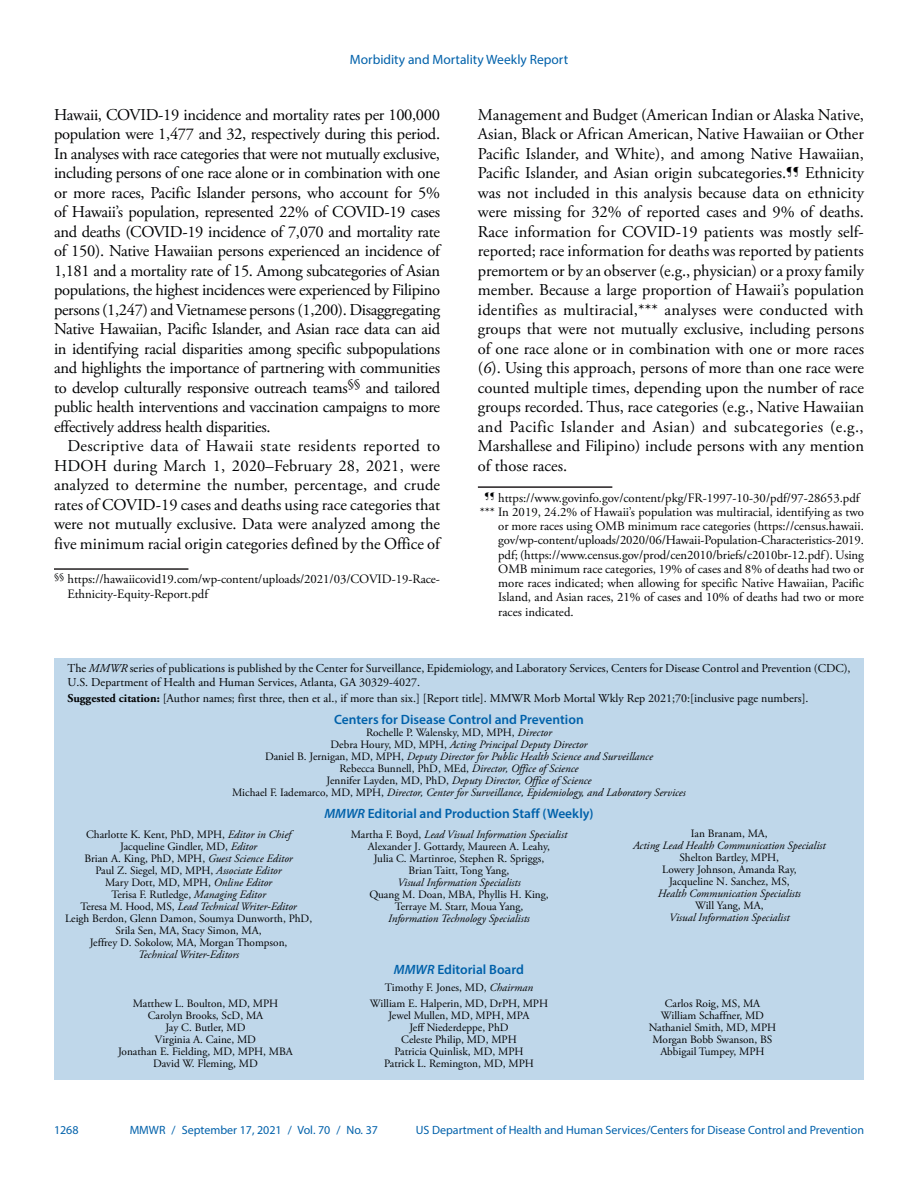
<style>
.page{position:relative;width:918px;height:1188px;background:#fff}
.page>*{position:absolute;margin:0;border:0;box-sizing:border-box;transform-origin:0 0}
.Paragraph{font:16.5px/19.5px "Adobe Garamond Pro";color:#010203;text-align:justify}
.t1{font:600 13.5px "Myriad Pro";color:#0061aa}
.t2{font:13.5px "Myriad Pro";color:#0061aa}
.footnote_no_rule_tex{font:12.75px/14.2px "Adobe Garamond Pro";color:#010203;text-align:justify}
.footnote_w_rule_text{font:12.75px/14.2px "Adobe Garamond Pro";color:#010203}
.t3{font:12px/13.5px "Adobe Garamond Pro";color:#010203}
.t4{font:12px "Myriad Pro";color:#0061aa}
.t5{font:11.25px/12px "Adobe Garamond Pro";color:#010203;text-align:center}
.t6{font:italic 11.25px/12px "Adobe Garamond Pro";color:#010203;text-align:center}
.s1{font-style:italic}
.s2{font-weight:700}
.s3{font-style:normal}
</style>
<div class="page">
<div style="left:54px;top:659px;width:810px;height:421px;background:#bfd7ea"></div>
<hr style="left:54px;top:568px;width:134px;height:2px;background:#231f20">
<hr style="left:478px;top:486px;width:134px;height:2px;background:#231f20">
<p class="t2" style="left:350px;top:51px;width:220px">Morbidity and Mortality Weekly Report</p>
<p class="Paragraph" style="left:54px;top:106px;width:388px">Hawaii, COVID-19 incidence and mortality rates per 100,000 population were 1,477 and 32, respectively during this period.<br>In analyses with race categories that were not mutually exclusive, including persons of one race alone or in combination with one or more races, Pacific Islander persons, who account for 5% of Hawaii’s population, represented 22% of COVID-19 cases and deaths (COVID-19 incidence of 7,070 and mortality rate of 150). Native Hawaiian persons experienced an incidence of 1,181 and a mortality rate of 15. Among subcategories of Asian populations, the highest incidences were experienced by Filipino persons (1,247) and Vietnamese persons (1,200). Disaggregating Native Hawaiian, Pacific Islander, and Asian race data can aid in identifying racial disparities among specific subpopulations and highlights the importance of partnering with communities to develop culturally responsive outreach teams<sup>§§</sup> and tailored public health interventions and vaccination campaigns to more effectively address health disparities.</p>
<p class="Paragraph" style="left:54px;top:437px;width:388px;text-indent:14px">Descriptive data of Hawaii state residents reported to HDOH during March 1, 2020–February 28, 2021, were analyzed to determine the number, percentage, and crude rates of COVID-19 cases and deaths using race categories that were not mutually exclusive. Data were analyzed among the five minimum racial origin categories defined by the Office of</p>
<p class="footnote_w_rule_text" style="left:68px;top:573px;width:374px;text-indent:-14px"><sup>§§</sup> https://hawaiicovid19.com/wp-content/uploads/2021/03/COVID-19-Race-<br>Ethnicity-Equity-Report.pdf</p>
<p class="Paragraph" style="left:478px;top:106px;width:388px">Management and Budget (American Indian or Alaska Native, Asian, Black or African American, Native Hawaiian or Other Pacific Islander, and White), and among Native Hawaiian, Pacific Islander, and Asian origin subcategories.<sup>¶¶</sup> Ethnicity was not included in this analysis because data on ethnicity were missing for 32% of reported cases and 9% of deaths.<br>Race information for COVID-19 patients was mostly self&shy;reported; race information for deaths was reported by patients premortem or by an observer (e.g., physician) or a proxy family member. Because a large proportion of Hawaii’s population identifies as multiracial,*** analyses were conducted with groups that were not mutually exclusive, including persons of one race alone or in combination with one or more races (<span class="s1">6</span>). Using this approach, persons of more than one race were counted multiple times, depending upon the number of race groups recorded. Thus, race categories (e.g., Native Hawaiian and Pacific Islander and Asian) and subcategories (e.g., Marshallese and Filipino) include persons with any mention of those races.</p>
<p class="footnote_w_rule_text" style="left:485px;top:491px;width:376px"><sup>¶¶</sup> https://www.govinfo.gov/content/pkg/FR-1997-10-30/pdf/97-28653.pdf</p>
<p class="footnote_no_rule_tex" style="left:498px;top:505px;width:367px;text-indent:-19px">*** In 2019, 24.2% of Hawaii’s population was multiracial, identifying as two or more races using OMB minimum race categories (https://census.hawaii. gov/wp-content/uploads/2020/06/Hawaii-Population-Characteristics-2019. pdf; (https://www.census.gov/prod/cen2010/briefs/c2010br-12.pdf). Using OMB minimum race categories, 19% of cases and 8% of deaths had two or more races indicated; when allowing for specific Native Hawaiian, Pacific Island, and Asian races, 21% of cases and 10% of deaths had two or more races indicated.</p>
<p class="t3" style="left:68px;top:662px;width:785px">The <span class="s1">MMWR</span> series of publications is published by the Center for Surveillance, Epidemiology, and Laboratory Services, Centers for Disease Control and Prevention (CDC),<br>U.S. Department of Health and Human Services, Atlanta, GA 30329-4027.</p>
<p class="t3" style="left:68px;top:692px;width:743px"><span class="s2">Suggested citation:</span> [Author names; first three, then et al., if more than six.] [Report title]. MMWR Morb Mortal Wkly Rep 2021;70:[inclusive page numbers].</p>
<p class="t1" style="left:334px;top:711px;width:251px">Centers for Disease Control and Prevention</p>
<p class="t6" style="left:232px;top:727px;width:455px"><span class="s3">Rochelle P. Walensky, MD, MPH,</span> Director<br><span class="s3">Debra Houry, MD, MPH,</span> Acting Principal Deputy Director<br><span class="s3">Daniel B. Jernigan, MD, MPH,</span> Deputy Director for Public Health Science and Surveillance<br><span class="s3">Rebecca Bunnell, PhD, MEd,</span> Director, Office of Science<br><span class="s3">Jennifer Layden, MD, PhD,</span> Deputy Director, Office of Science<br><span class="s3">Michael F. Iademarco, MD, MPH,</span> Director, Center for Surveillance, Epidemiology, and Laboratory Services</p>
<p class="t1" style="left:324px;top:805px;width:271px"><span class="s1">MMWR</span> Editorial and Production Staff (Weekly)</p>
<p class="t5" style="left:65px;top:829px;width:249px">Charlotte K. Kent, PhD, MPH, <span class="s1">Editor in Chief </span>Jacqueline Gindler, MD, <span class="s1">Editor<br></span>Brian A. King, PhD, MPH, <span class="s1">Guest Science Editor<br></span>Paul Z. Siegel, MD, MPH, <span class="s1">Associate Editor<br></span>Mary Dott, MD, MPH, <span class="s1">Online Editor<br></span>Terisa F. Rutledge, <span class="s1">Managing Editor<br></span>Teresa M. Hood, MS, <span class="s1">Lead Technical Writer-Editor<br></span>Leigh Berdon, Glenn Damon, Soumya Dunworth, PhD, Srila Sen, MA, Stacy Simon, MA,<br>Jeffrey D. Sokolow, MA, Morgan Thompson,</p>
<p class="t6" style="left:138px;top:948px;width:103px">Technical Writer-Editors</p>
<p class="t5" style="left:691px;top:828px;width:78px">Ian Branam, MA,</p>
<p class="t6" style="left:633px;top:840px;width:194px">Acting Lead Health Communication Specialist</p>
<p class="t5" style="left:662px;top:852px;width:136px">Shelton Bartley, MPH,<br>Lowery Johnson, Amanda Ray,<br>Jacqueline N. Sanchez, MS,</p>
<p class="t6" style="left:658px;top:888px;width:145px">Health Communication Specialists</p>
<p class="t5" style="left:695px;top:900px;width:70px">Will Yang, MA,</p>
<p class="t6" style="left:669px;top:912px;width:122px">Visual Information Specialist</p>
<p class="t5" style="left:351px;top:829px;width:218px">Martha F. Boyd, <span class="s1">Lead Visual Information Specialist </span>Alexander J. Gottardy, Maureen A. Leahy,<br>Julia C. Martinroe, Stephen R. Spriggs,<br>Brian Taitt, Tong Yang,</p>
<p class="t6" style="left:397px;top:876px;width:125px">Visual Information Specialists</p>
<p class="t5" style="left:369px;top:889px;width:181px">Quang M. Doan, MBA, Phyllis H. King,<br>Terraye M. Starr, Moua Yang,</p>
<p class="t6" style="left:388px;top:912px;width:143px">Information Technology Specialists</p>
<p class="t1" style="left:394px;top:961px;width:132px"><span class="s1">MMWR</span> Editorial Board</p>
<p class="t5" style="left:385px;top:982px;width:150px">Timothy F. Jones, MD, <span class="s1">Chairman</span></p>
<p class="t5" style="left:118px;top:998px;width:176px">Matthew L. Boulton, MD, MPH<br>Carolyn Brooks, ScD, MA<br>Jay C. Butler, MD<br>Virginia A. Caine, MD<br>Jonathan E. Fielding, MD, MPH, MBA<br>David W. Fleming, MD</p>
<p class="t5" style="left:370px;top:998px;width:180px">William E. Halperin, MD, DrPH, MPH<br>Jewel Mullen, MD, MPH, MPA<br>Jeff Niederdeppe, PhD<br>Celeste Philip, MD, MPH<br>Patricia Quinlisk, MD, MPH<br>Patrick L. Remington, MD, MPH</p>
<p class="t5" style="left:649px;top:998px;width:129px">Carlos Roig, MS, MA<br>William Schaffner, MD<br>Nathaniel Smith, MD, MPH<br>Morgan Bobb Swanson, BS<br>Abbigail Tumpey, MPH</p>
<p class="t4" style="left:54px;top:1123px;width:26px">1268</p>
<p class="t4" style="left:130px;top:1123px;width:250px">MMWR / September 17, 2021 / Vol. 70 / No. 37</p>
<p class="t4" style="left:416px;top:1123px;width:450px">US Department of Health and Human Services/Centers for Disease Control and Prevention</p>
</div>
